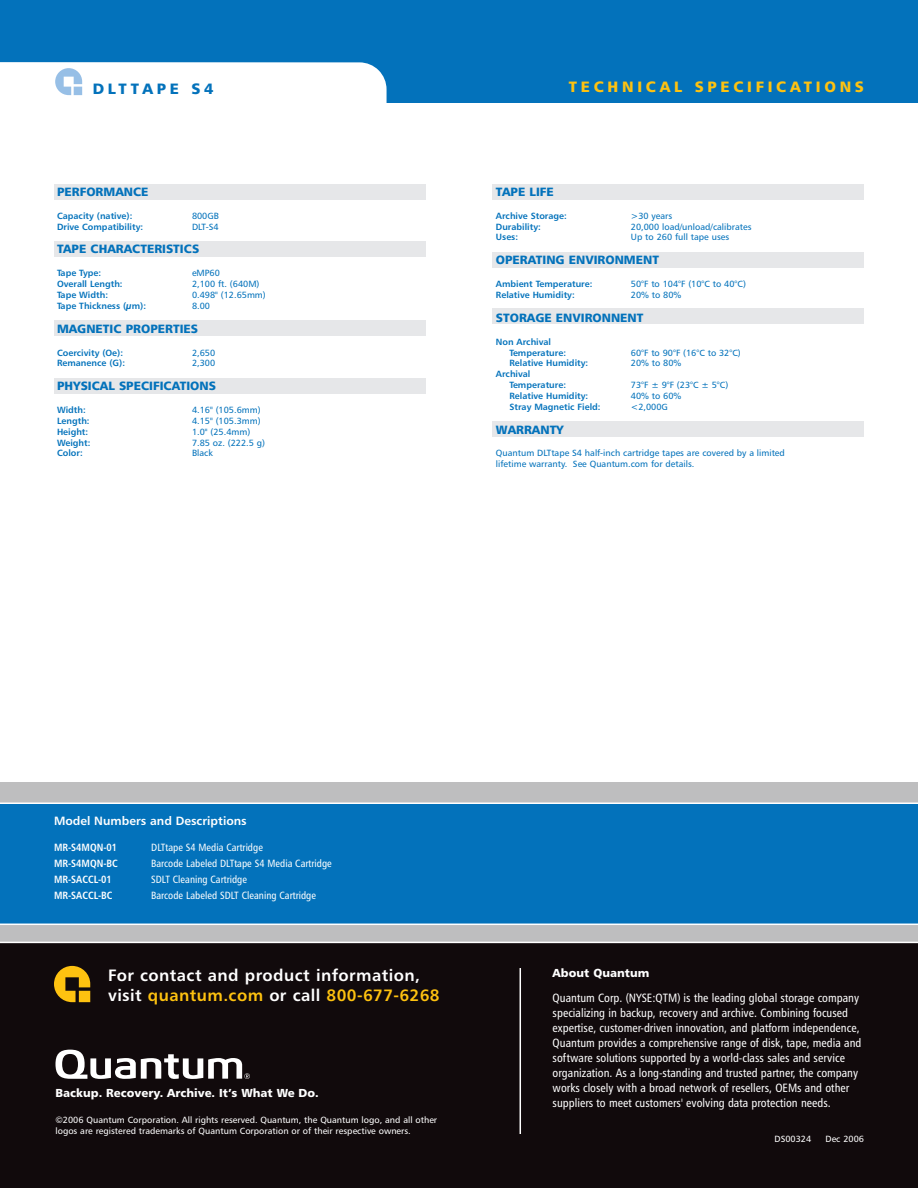
<style>
.page{position:relative;width:918px;height:1188px;background:#fff}
.page>*{position:absolute;margin:0;border:0;box-sizing:border-box;transform-origin:0 0}
.t1{font:16.5px/19.8px "Humanist 777 BT Bold B";letter-spacing:.025em;color:#fff}
.t2{font:15px "Humanist 777 BT Black B";letter-spacing:.245em;color:#fec210}
.t3{font:15px "Humanist 777 BT Black B";letter-spacing:.245em;color:#0372bb}
.t4{font:12px/15px "Humanist 777 BT Roman Condensed B";color:#fff}
.t5{font:12px "Humanist 777 BT Black B";color:#0372bb}
.t6{font:12px "Humanist 777 BT Bold B";color:#fff}
.t7{font:11.7px "Humanist 777 BT Black B";color:#fff}
.t8{font:10.5px "Humanist 777 BT Roman Condensed B";color:#fff}
.t9{font:10.5px "Humanist 777 BT Bold Condensed B";color:#fff}
.t10{font:9px/10.8px "Humanist 777 BT Roman B";color:#0372bb}
.t11{font:9px/10.8px "Humanist 777 BT Bold B";color:#0372bb}
.t12{font:9px/10.8px "Humanist 777 BT Roman B";color:#fff}
.s1{color:#fec210}
</style>
<div class="page">
<div style="left:0;top:782px;width:918px;height:195px;background:#bebebf"></div>
<div style="left:0;top:0;width:918px;height:103px;background:#0372bb"></div>
<div style="left:0;top:942px;width:918px;height:246px;background:#110a0c"></div>
<svg style="left:56px;top:1050px;width:194px;height:29px"></svg>
<div style="left:0;top:62px;width:387px;height:41px;background:#fff"></div>
<svg style="left:54px;top:966px;width:36px;height:36px"></svg>
<hr style="left:520px;top:968px;width:1px;height:166px;background:#fff">
<div style="left:0;top:803px;width:918px;height:122px;background:#0372bb"></div>
<div style="left:54px;top:184px;width:371px;height:16px;background:#e6e7e9"></div>
<div style="left:54px;top:241px;width:371px;height:16px;background:#e6e7e9"></div>
<div style="left:54px;top:320px;width:371px;height:16px;background:#e6e7e9"></div>
<div style="left:54px;top:378px;width:371px;height:16px;background:#e6e7e9"></div>
<div style="left:493px;top:184px;width:371px;height:16px;background:#e6e7e9"></div>
<div style="left:493px;top:252px;width:371px;height:16px;background:#e6e7e9"></div>
<div style="left:493px;top:421px;width:371px;height:16px;background:#e6e7e9"></div>
<div style="left:493px;top:308px;width:371px;height:16px;background:#e6e7e9"></div>
<hr style="left:0;top:942px;width:918px;height:1px;background:#fff">
<hr style="left:0;top:924px;width:918px;height:1px;background:#fff">
<hr style="left:0;top:802px;width:918px;height:2px;background:#fff">
<p class="t3" style="left:93px;top:83px;width:122px">DLTTAPE S4</p>
<p class="t5" style="left:57px;top:187px;width:93px">PERFORMANCE</p>
<p class="t11" style="left:57px;top:211px;width:77px">Capacity (native):</p>
<p class="t10" style="left:192px;top:211px;width:29px">800GB</p>
<p class="t11" style="left:57px;top:222px;width:88px">Drive Compatibility:</p>
<p class="t10" style="left:192px;top:222px;width:28px">DLT-S4</p>
<p class="t5" style="left:57px;top:244px;width:144px">TAPE CHARACTERISTICS</p>
<p class="t11" style="left:57px;top:269px;width:46px">Tape Type:</p>
<p class="t10" style="left:192px;top:269px;width:29px">eMP60</p>
<p class="t11" style="left:57px;top:279px;width:67px">Overall Length:</p>
<p class="t10" style="left:192px;top:279px;width:69px">2,100 ft. (640M)</p>
<p class="t11" style="left:57px;top:290px;width:53px">Tape Width:</p>
<p class="t10" style="left:192px;top:290px;width:75px">0.498'' (12.65mm)</p>
<p class="t11" style="left:57px;top:301px;width:91px">Tape Thickness (µm):</p>
<p class="t10" style="left:192px;top:301px;width:20px">8.00</p>
<p class="t5" style="left:57px;top:324px;width:143px">MAGNETIC PROPERTIES</p>
<p class="t11" style="left:57px;top:348px;width:68px">Coercivity (Oe):</p>
<p class="t10" style="left:192px;top:348px;width:25px">2,650</p>
<p class="t11" style="left:57px;top:359px;width:70px">Remanence (G):</p>
<p class="t10" style="left:192px;top:359px;width:25px">2,300</p>
<p class="t5" style="left:57px;top:381px;width:161px">PHYSICAL SPECIFICATIONS</p>
<p class="t11" style="left:57px;top:405px;width:30px">Width:</p>
<p class="t10" style="left:192px;top:405px;width:70px">4.16'' (105.6mm)</p>
<p class="t11" style="left:57px;top:416px;width:34px">Length:</p>
<p class="t10" style="left:192px;top:416px;width:70px">4.15'' (105.3mm)</p>
<p class="t11" style="left:57px;top:427px;width:33px">Height:</p>
<p class="t10" style="left:192px;top:427px;width:60px">1.0'' (25.4mm)</p>
<p class="t11" style="left:57px;top:438px;width:35px">Weight:</p>
<p class="t10" style="left:192px;top:438px;width:75px">7.85 oz. (222.5 g)</p>
<p class="t11" style="left:57px;top:449px;width:27px">Color:</p>
<p class="t10" style="left:192px;top:449px;width:22px">Black</p>
<p class="t2" style="left:569px;top:80px;width:297px">TECHNICAL SPECIFICATIONS</p>
<p class="t5" style="left:496px;top:187px;width:60px">TAPE LIFE</p>
<p class="t11" style="left:496px;top:211px;width:72px">Archive Storage:</p>
<p class="t10" style="left:631px;top:211px;width:43px">&gt;30 years</p>
<p class="t11" style="left:496px;top:222px;width:46px">Durability:</p>
<p class="t10" style="left:631px;top:222px;width:122px">20,000 load/unload/calibrates</p>
<p class="t11" style="left:496px;top:233px;width:24px">Uses:</p>
<p class="t10" style="left:631px;top:233px;width:100px">Up to 260 full tape uses</p>
<p class="t5" style="left:496px;top:255px;width:165px">OPERATING ENVIRONMENT</p>
<p class="t11" style="left:496px;top:279px;width:98px">Ambient Temperature:</p>
<p class="t10" style="left:631px;top:279px;width:117px">50°F to 104°F (10°C to 40°C)</p>
<p class="t11" style="left:496px;top:290px;width:80px">Relative Humidity:</p>
<p class="t10" style="left:631px;top:290px;width:52px">20% to 80%</p>
<p class="t5" style="left:496px;top:313px;width:149px">STORAGE ENVIRONNENT</p>
<p class="t11" style="left:509px;top:337px;width:58px;text-indent:-14px">Non Archival<br>Temperature:</p>
<p class="t10" style="left:631px;top:348px;width:111px">60°F to 90°F (16°C to 32°C)</p>
<p class="t11" style="left:509px;top:359px;width:80px">Relative Humidity:</p>
<p class="t10" style="left:631px;top:359px;width:52px">20% to 80%</p>
<p class="t11" style="left:509px;top:369px;width:58px;text-indent:-14px">Archival<br>Temperature:</p>
<p class="t10" style="left:631px;top:380px;width:99px">73°F ± 9°F (23°C ± 5°C)</p>
<p class="t11" style="left:509px;top:391px;width:80px">Relative Humidity:</p>
<p class="t10" style="left:631px;top:391px;width:52px">40% to 60%</p>
<p class="t11" style="left:509px;top:402px;width:93px">Stray Magnetic Field:</p>
<p class="t10" style="left:631px;top:402px;width:39px">&lt;2,000G</p>
<p class="t5" style="left:496px;top:425px;width:69px">WARRANTY</p>
<p class="t10" style="left:496px;top:449px;width:291px">Quantum DLTtape S4 half-inch cartridge tapes are covered by a limited lifetime warranty. See Quantum.com for details.</p>
<p class="t6" style="left:54px;top:816px;width:194px">Model Numbers and Descriptions</p>
<p class="t9" style="left:54px;top:844px;width:65px">MR-S4MQN-01</p>
<p class="t8" style="left:151px;top:844px;width:113px">DLTtape S4 Media Cartridge</p>
<p class="t9" style="left:54px;top:860px;width:65px">MR-S4MQN-BC</p>
<p class="t8" style="left:151px;top:860px;width:182px">Barcode Labeled DLTtape S4 Media Cartridge</p>
<p class="t9" style="left:54px;top:875px;width:59px">MR-SACCL-01</p>
<p class="t8" style="left:151px;top:875px;width:97px">SDLT Cleaning Cartridge</p>
<p class="t9" style="left:54px;top:891px;width:60px">MR-SACCL-BC</p>
<p class="t8" style="left:151px;top:891px;width:166px">Barcode Labeled SDLT Cleaning Cartridge</p>
<h1 class="t1" style="left:108px;top:967px;width:333px">For contact and product information, visit <span class="s1">quantum.com</span> or call <span class="s1">800-677-6268</span></h1>
<p class="t7" style="left:56px;top:1088px;width:265px">Backup. Recovery. Archive. It’s What We Do.</p>
<p class="t12" style="left:56px;top:1115px;width:383px">©2006 Quantum Corporation. All rights reserved. Quantum, the Quantum logo, and all other logos are registered trademarks of Quantum Corporation or of their respective owners.</p>
<p class="t7" style="left:553px;top:969px;width:98px">About Quantum</p>
<p class="t4" style="left:553px;top:991px;width:310px">Quantum Corp. (NYSE:QTM) is the leading global storage company specializing in backup, recovery and archive. Combining focused expertise, customer-driven innovation, and platform independence, Quantum provides a comprehensive range of disk, tape, media and software solutions supported by a world-class sales and service organization. As a long-standing and trusted partner, the company works closely with a broad network of resellers, OEMs and other suppliers to meet customers' evolving data protection needs.</p>
<p class="t12" style="left:775px;top:1134px;width:38px">DS00324</p>
<p class="t12" style="left:826px;top:1134px;width:40px">Dec 2006</p>
</div>
